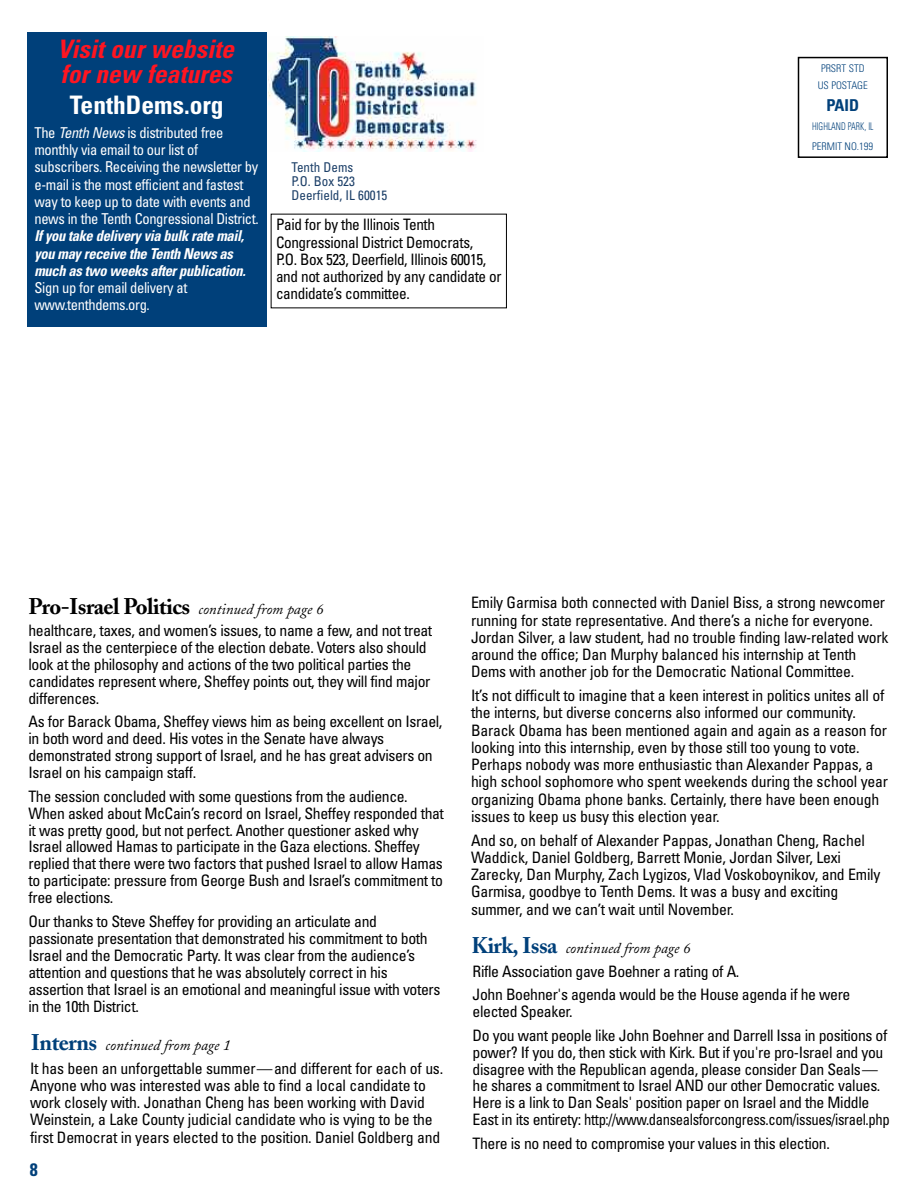
<style>
.page{position:relative;width:918px;height:1188px;background:#fff}
.page>*{position:absolute;margin:0;border:0;box-sizing:border-box;transform-origin:0 0}
.t1{font:italic 700 condensed 25.5px/25.5px "Univers";color:#ff1521}
.t2{font:700 condensed 25.5px "Univers";color:#fff}
.t3{font:700 22.5px "Adobe Caslon";letter-spacing:-.025em;color:#000}
.t4{font:700 condensed 18px "Univers";color:#00407a}
.t5{font:700 condensed 16.35px "Univers";color:#00407a}
.t6{font:condensed 15.75px/17.2px "Univers";letter-spacing:-.025em;color:#000}
.t7{font:condensed 15px/17.2px "Univers";letter-spacing:-.025em;color:#fff}
.t8{font:italic 700 condensed 15px/17.2px "Univers";letter-spacing:-.025em;color:#fff}
.t9{font:italic 15px "Adobe Caslon";color:#000}
.t10{font:condensed 13.5px/14.2px "Univers";color:#1c3f68}
.t11{font:300 condensed 10.5px/19.5px "Univers";color:#00407a;scale:.8 1}
.t12{font:300 condensed 10.5px/17.1px "Univers";color:#00407a;text-align:center}
.s1{font-style:italic}
.s2{font-weight:400;font-style:italic;font-size:15px}
.s3{font-weight:700;font-style:normal;font-size:22.5px;color:#00407a}
</style>
<div class="page">
<img style="left:269px;top:36px;width:208px;height:116px">
<div style="left:798px;top:57px;width:90px;height:101px;border:2px solid #000"></div>
<div style="left:27px;top:32px;width:239px;height:294px;background:#00407a"></div>
<h1 class="t1" style="left:58px;top:38px;width:178px">Visit our website for new features</h1>
<h1 class="t2" style="left:70px;top:96px;width:155px">TenthDems.org</h1>
<p class="t7" style="left:34px;top:125px;width:226px">The <span class="s1">Tenth News</span> is distributed free monthly via email to our list of subscribers. Receiving the newsletter by e-mail is the most efficient and fastest way to keep up to date with events and news in the Tenth Congressional District.</p>
<p class="t8" style="left:34px;top:229px;width:213px">If you take delivery via bulk rate mail, you may receive the Tenth News as much as two weeks after publication.</p>
<p class="t7" style="left:34px;top:280px;width:155px">Sign up for email delivery at www.tenthdems.org.</p>
<p class="t10" style="left:292px;top:161px;width:97px">Tenth Dems<br>P.O. Box 523<br>Deerfield, IL 60015</p>
<p class="t6" style="left:276px;top:217px;width:227px">Paid for by the Illinois Tenth Congressional District Democrats,<br>P.O. Box 523, Deerfield, Illinois 60015, and not authorized by any candidate or candidate’s committee.</p>
<p class="t12" style="left:818px;top:61px;width:52px">PRSRT STD<br>US POSTAGE</p>
<p class="t5" style="left:826px;top:99px;width:34px">PAID</p>
<p class="t11" style="left:812px;top:118px;width:78px">HIGHLAND PARK, IL<br>PERMIT NO.199</p>
<h2 class="t3" style="left:28px;top:597px;width:297px">Pro-Israel Politics <span class="s2">continued from page 6</span></h2>
<p class="t6" style="left:471px;top:595px;width:419px">Emily Garmisa both connected with Daniel Biss, a strong newcomer running for state representative. And there’s a niche for everyone.<br>Jordan Silver, a law student, had no trouble finding law-related work around the office; Dan Murphy balanced his internship at Tenth Dems with another job for the Democratic National Committee.</p>
<p class="t6" style="left:471px;top:688px;width:419px">It’s not difficult to imagine that a keen interest in politics unites all of the interns, but diverse concerns also informed our community.<br>Barack Obama has been mentioned again and again as a reason for looking into this internship, even by those still too young to vote.<br>Perhaps nobody was more enthusiastic than Alexander Pappas, a high school sophomore who spent weekends during the school year organizing Obama phone banks. Certainly, there have been enough issues to keep us busy this election year.</p>
<p class="t6" style="left:471px;top:833px;width:411px">And so, on behalf of Alexander Pappas, Jonathan Cheng, Rachel Waddick, Daniel Goldberg, Barrett Monie, Jordan Silver, Lexi Zarecky, Dan Murphy, Zach Lygizos, Vlad Voskoboynikov, and Emily Garmisa, goodbye to Tenth Dems. It was a busy and exciting summer, and we can’t wait until November.</p>
<p class="t6" style="left:28px;top:623px;width:405px">healthcare, taxes, and women’s issues, to name a few, and not treat Israel as the centerpiece of the election debate. Voters also should look at the philosophy and actions of the two political parties the candidates represent where, Sheffey points out, they will find major differences.</p>
<p class="t6" style="left:28px;top:715px;width:415px">As for Barack Obama, Sheffey views him as being excellent on Israel, in both word and deed. His votes in the Senate have always demonstrated strong support of Israel, and he has great advisers on Israel on his campaign staff.</p>
<p class="t6" style="left:28px;top:789px;width:417px">The session concluded with some questions from the audience.<br>When asked about McCain’s record on Israel, Sheffey responded that it was pretty good, but not perfect. Another questioner asked why Israel allowed Hamas to participate in the Gaza elections. Sheffey replied that there were two factors that pushed Israel to allow Hamas to participate: pressure from George Bush and Israel’s commitment to free elections.</p>
<p class="t6" style="left:28px;top:914px;width:413px">Our thanks to Steve Sheffey for providing an articulate and passionate presentation that demonstrated his commitment to both Israel and the Democratic Party. It was clear from the audience’s attention and questions that he was absolutely correct in his assertion that Israel is an emotional and meaningful issue with voters in the 10th District.</p>
<p class="t9" style="left:472px;top:943px;width:221px"><span class="s3">Kirk, Issa</span> continued from page 6</p>
<p class="t6" style="left:473px;top:961px;width:379px;line-height:23.4px">Rifle Association gave Boehner a rating of A.<br>John Boehner's agenda would be the House agenda if he were</p>
<p class="t6" style="left:473px;top:1001px;width:416px;line-height:23.4px">elected Speaker.<br>Do you want people like John Boehner and Darrell Issa in positions of</p>
<p class="t6" style="left:473px;top:1045px;width:419px">power? If you do, then stick with Kirk. But if you're pro-Israel and you disagree with the Republican agenda, please consider Dan Seals— he shares a commitment to Israel AND our other Democratic values.<br>Here is a link to Dan Seals' position paper on Israel and the Middle East in its entirety: http://www.dansealsforcongress.com/issues/israel.php</p>
<p class="t6" style="left:473px;top:1136px;width:359px">There is no need to compromise your values in this election.</p>
<p class="t9" style="left:31px;top:1040px;width:201px"><span class="s3">Interns</span> continued from page 1</p>
<p class="t6" style="left:30px;top:1061px;width:415px">It has been an unforgettable summer—and different for each of us.<br>Anyone who was interested was able to find a local candidate to work closely with. Jonathan Cheng has been working with David Weinstein, a Lake County judicial candidate who is vying to be the first Democrat in years elected to the position. Daniel Goldberg and</p>
<p class="t4" style="left:30px;top:1163px;width:9px">8</p>
</div>
